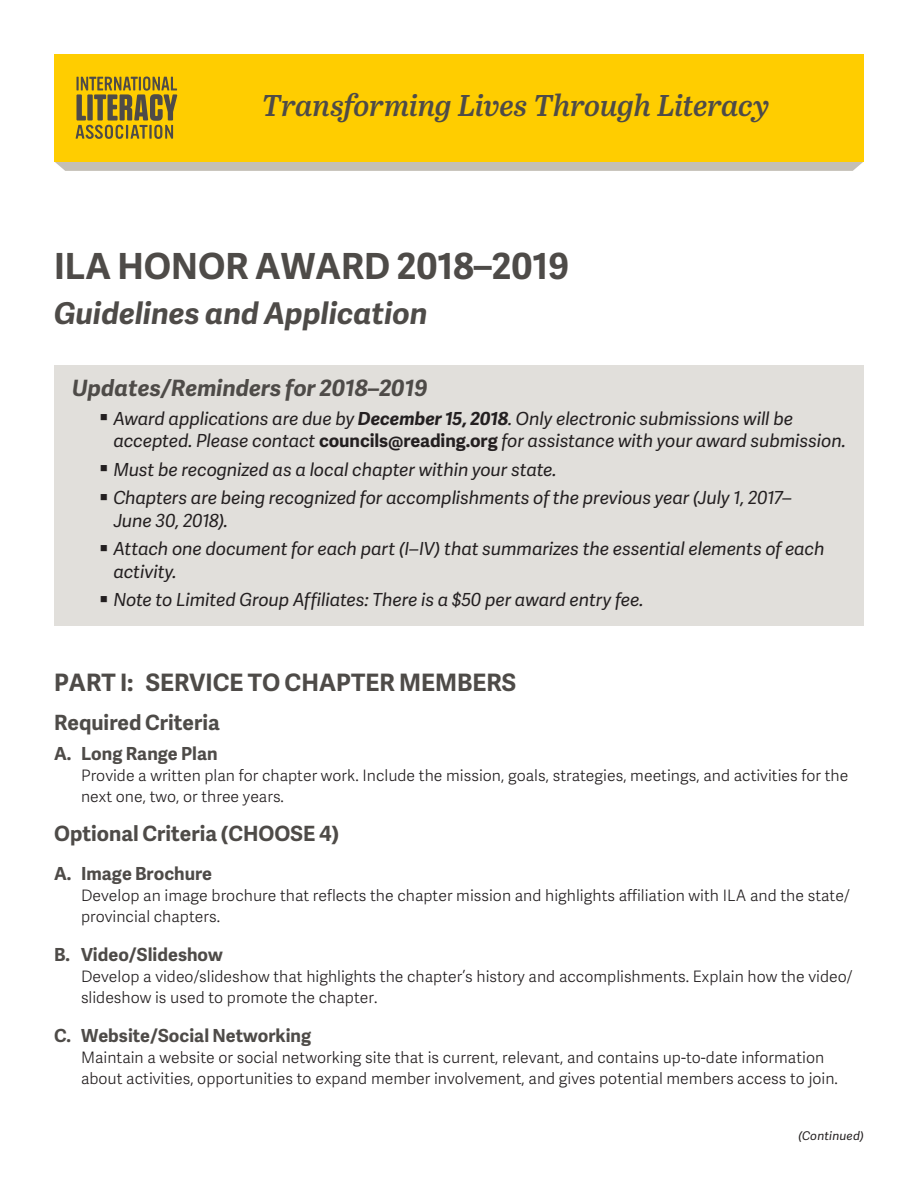
<style>
.page{position:relative;width:918px;height:1188px;background:#fff}
.page>*{position:absolute;margin:0;border:0;box-sizing:border-box;transform-origin:0 0}
.Title_Head{font:700 36px "Adelle Sans";color:#4e4b48}
.t1{font:italic 600 30px "Abril Text";letter-spacing:-.01em;color:#4e4b48}
.Guideline_Heads{font:italic 700 30px "Adelle Sans";color:#4e4b48}
.S1{font:700 24px "Adelle Sans";color:#4e4b48}
.S1-2{font:italic 700 22.5px "Adelle Sans";color:#4e4b48}
.S2{font:700 21px "Adelle Sans";color:#4e4b48}
.boxed_text{font:italic 18px/22.5px "Adelle Sans";letter-spacing:-.01em;color:#231f20}
.S3{font:700 18px "Adelle Sans";color:#4e4b48}
.S3_6{font:700 18px "Adelle Sans";color:#4e4b48}
.Body_copy{font:300 15.75px/21px "Adelle Sans";color:#231f20}
.t2{font:italic 12px "Adelle Sans";letter-spacing:.015em;color:#231f20}
.s1{font-family:"Arial";font-style:normal;font-size:27px}
.s2{font-weight:700}
.s3{font-weight:700;font-style:normal}
</style>
<div class="page">
<div style="left:55px;top:162px;width:808px;height:9px;background:#c4bfb6"></div>
<div style="left:54px;top:54px;width:810px;height:108px;background:#ffcd00"></div>
<svg style="left:76px;top:76px;width:101px;height:63px"></svg>
<div style="left:54px;top:365px;width:810px;height:260px;background:#e1dfdb"></div>
<p class="t1" style="left:262px;top:83px;width:509px">Transforming Lives Through Literacy</p>
<p class="Title_Head" style="left:54px;top:240px;width:517px">ILA HONOR AWARD 2018–2019</p>
<p class="Guideline_Heads" style="left:54px;top:292px;width:375px">Guidelines and Application</p>
<p class="S1-2" style="left:72px;top:373px;width:357px">Updates/Reminders for 2018–2019</p>
<p class="boxed_text" style="left:113px;top:407px;width:734px;text-indent:-14px"><span class="s1">▪</span> Award applications are due by <span class="s2">December 15, 2018</span>. Only electronic submissions will be accepted. Please contact <span class="s3">councils@reading.org</span> for assistance with your award submission.</p>
<p class="boxed_text" style="left:99px;top:458px;width:459px"><span class="s1">▪</span> Must be recognized as a local chapter within your state.</p>
<p class="boxed_text" style="left:113px;top:486px;width:680px;text-indent:-14px"><span class="s1">▪</span> Chapters are being recognized for accomplishments of the previous year (July 1, 2017–<br>June 30, 2018).</p>
<p class="boxed_text" style="left:113px;top:537px;width:713px;text-indent:-14px"><span class="s1">▪</span> Attach one document for each part (I–IV) that summarizes the essential elements of each activity.</p>
<p class="boxed_text" style="left:99px;top:588px;width:546px"><span class="s1">▪</span> Note to Limited Group Affiliates: There is a $50 per award entry fee.</p>
<p class="S1" style="left:54px;top:665px;width:464px">PART I: SERVICE TO CHAPTER MEMBERS</p>
<p class="S2" style="left:54px;top:707px;width:167px">Required Criteria</p>
<p class="S3_6" style="left:54px;top:741px;width:165px">A. Long Range Plan</p>
<p class="Body_copy" style="left:81px;top:765px;width:769px">Provide a written plan for chapter work. Include the mission, goals, strategies, meetings, and activities for the next one, two, or three years.</p>
<p class="S2" style="left:54px;top:818px;width:287px">Optional Criteria (CHOOSE 4)</p>
<p class="S3" style="left:54px;top:861px;width:160px">A. Image Brochure</p>
<p class="Body_copy" style="left:81px;top:885px;width:770px">Develop an image brochure that reflects the chapter mission and highlights affiliation with ILA and the state/ provincial chapters.</p>
<p class="S3" style="left:54px;top:942px;width:170px">B. Video/Slideshow</p>
<p class="Body_copy" style="left:81px;top:966px;width:773px">Develop a video/slideshow that highlights the chapter’s history and accomplishments. Explain how the video/ slideshow is used to promote the chapter.</p>
<p class="S3" style="left:54px;top:1023px;width:259px">C. Website/Social Networking</p>
<p class="Body_copy" style="left:81px;top:1047px;width:759px">Maintain a website or social networking site that is current, relevant, and contains up-to-date information about activities, opportunities to expand member involvement, and gives potential members access to join.</p>
<p class="t2" style="left:798px;top:1127px;width:67px">(Continued)</p>
</div>
